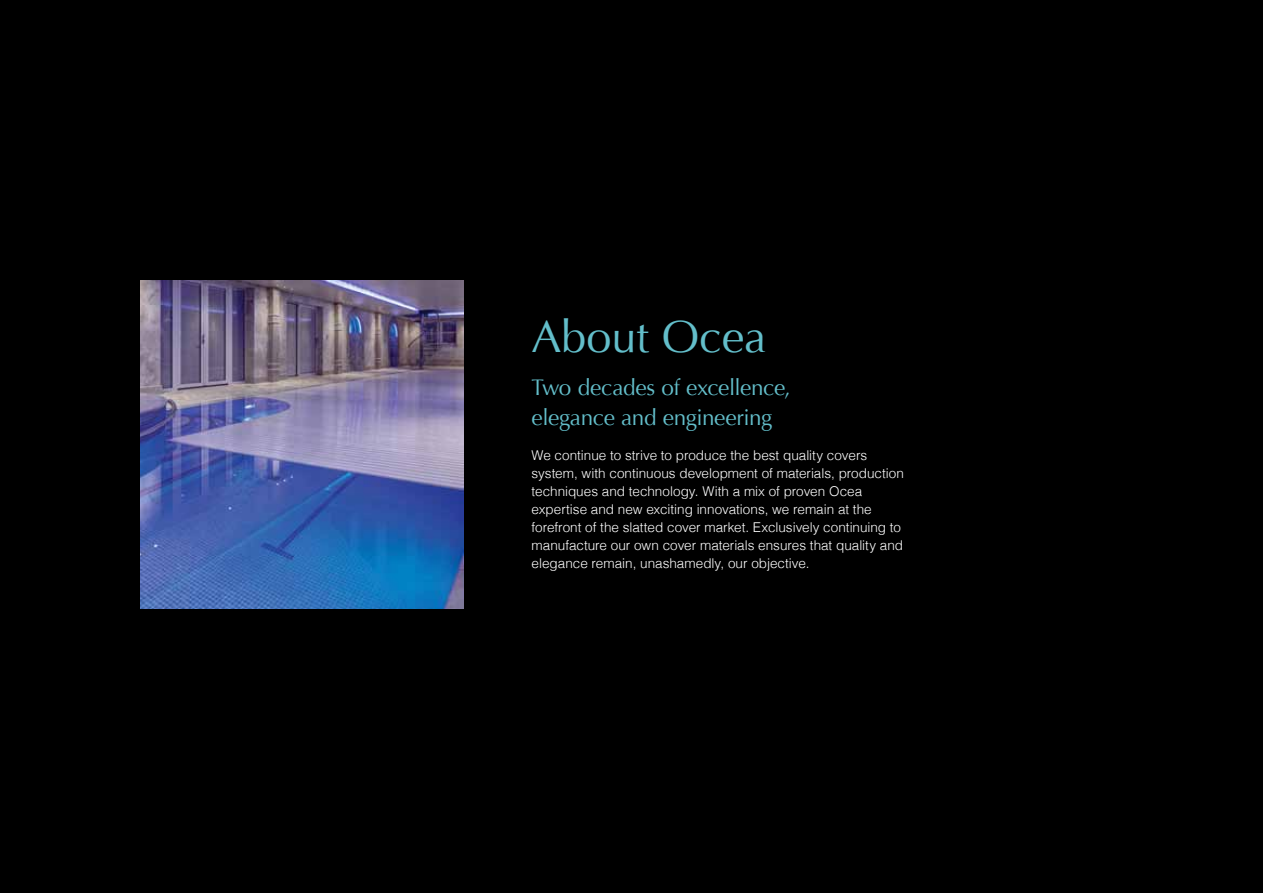
<style>
.page{position:relative;width:1263px;height:893px;background:#000}
.page>*{position:absolute;margin:0;border:0;box-sizing:border-box;transform-origin:0 0}
.t1{font:45px "Optima";color:#63beca}
.t2{font:22.5px/30px "Optima";letter-spacing:-.02em;color:#63beca}
.t3{font:300 13.5px/18px "Helvetica";color:#fff}
</style>
<div class="page">
<img style="left:140px;top:281px;width:323px;height:327px">
<h1 class="t1" style="left:531px;top:310px;width:237px">About Ocea</h1>
<h2 class="t2" style="left:531px;top:373px;width:261px">Two decades of excellence, elegance and engineering</h2>
<p class="t3" style="left:531px;top:446px;width:374px">We continue to strive to produce the best quality covers system, with continuous development of materials, production techniques and technology. With a mix of proven Ocea expertise and new exciting innovations, we remain at the forefront of the slatted cover market. Exclusively continuing to manufacture our own cover materials ensures that quality and elegance remain, unashamedly, our objective.</p>
</div>
